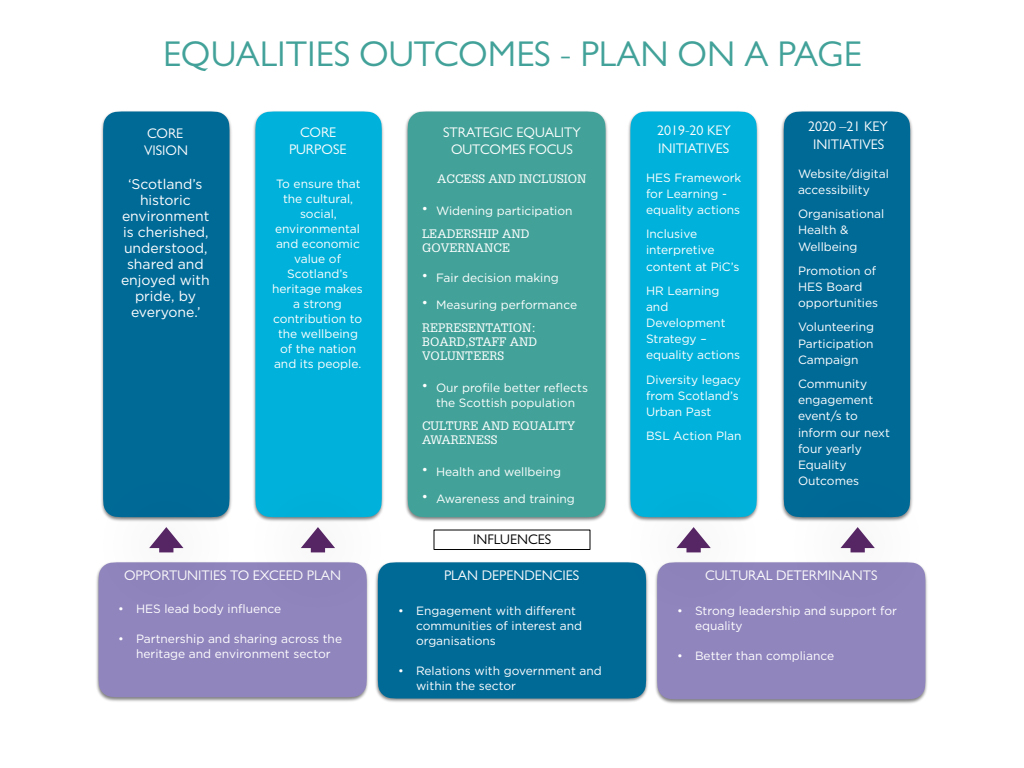
<style>
.page{position:relative;width:1024px;height:768px;background:#fff}
.page>*{position:absolute;margin:0;border:0;box-sizing:border-box;transform-origin:0 0}
.t1{font:36px "Gill Sans MT Std";color:#42a299}
.t2{font:14px/17px "Gill Sans MT Std";color:#fff;text-align:center}
.t3{font:14px/16px "Gotham";color:#fff;text-align:center}
.t4{font:14px "Gill Sans MT Std";color:#000}
.t5{font:12px/15px "Gotham";color:#fff}
.t6{font:12px/14px "Glypha LT Std";color:#fff}
</style>
<div class="page">
<img style="left:253px;top:122px;width:131px;height:338px">
<div style="left:255px;top:111px;width:127px;height:349px;background:#00b2db"></div>
<img style="left:101px;top:122px;width:131px;height:338px">
<div style="left:103px;top:111px;width:127px;height:349px;background:#006a97"></div>
<img style="left:628px;top:122px;width:131px;height:338px">
<div style="left:630px;top:111px;width:127px;height:349px;background:#00b2db"></div>
<img style="left:781px;top:119px;width:132px;height:341px">
<div style="left:784px;top:111px;width:126px;height:349px;background:#006a97"></div>
<div style="left:794px;top:118px;width:108px;height:393px;background:#006a97"></div>
<img style="left:405px;top:119px;width:203px;height:402px">
<div style="left:408px;top:111px;width:198px;height:406px;background:#42a299"></div>
<img style="left:96px;top:623px;width:272px;height:79px">
<div style="left:99px;top:623px;width:268px;height:74px;background:#9185be"></div>
<img style="left:375px;top:623px;width:273px;height:79px">
<div style="left:378px;top:562px;width:268px;height:137px;background:#006a97"></div>
<img style="left:655px;top:623px;width:272px;height:81px">
<div style="left:657px;top:623px;width:268px;height:76px;background:#9185be"></div>
<img style="left:96px;top:460px;width:136px;height:163px">
<svg style="left:149px;top:527px;width:34px;height:25px"></svg>
<img style="left:232px;top:460px;width:172px;height:163px">
<svg style="left:301px;top:527px;width:34px;height:25px"></svg>
<img style="left:607px;top:460px;width:165px;height:163px">
<svg style="left:676px;top:527px;width:35px;height:25px"></svg>
<img style="left:772px;top:460px;width:155px;height:163px">
<svg style="left:841px;top:527px;width:34px;height:25px"></svg>
<div style="left:434px;top:530px;width:156px;height:20px;border:1px solid #000"></div>
<h1 class="t1" style="left:163px;top:41px;width:700px">EQUALITIES OUTCOMES - PLAN ON A PAGE</h1>
<p class="t2" style="left:144px;top:127px;width:46px;text-align:left">CORE<br>VISION</p>
<p class="t3" style="left:121px;top:176px;width:90px">‘Scotland’s historic environment is cherished, understood, shared and enjoyed with pride, by everyone.’</p>
<p class="t2" style="left:289px;top:126px;width:59px">CORE<br>PURPOSE</p>
<p class="t5" style="left:272px;top:176px;width:92px;text-align:center">To ensure that the cultural, social, environmental and economic value of<br>Scotland’s heritage makes a strong contribution to the wellbeing of the nation and its people.</p>
<p class="t2" style="left:124px;top:569px;width:219px">OPPORTUNITIES TO EXCEED PLAN</p>
<p class="t5" style="left:118px;top:601px;width:165px">• HES lead body influence</p>
<p class="t5" style="left:118px;top:631px;width:226px;text-align:center">• Partnership and sharing across the heritage and environment sector</p>
<p class="t2" style="left:443px;top:126px;width:139px">STRATEGIC EQUALITY<br>OUTCOMES FOCUS</p>
<p class="t6" style="left:437px;top:173px;width:151px">ACCESS AND INCLUSION</p>
<p class="t5" style="left:422px;top:203px;width:152px">• Widening participation</p>
<p class="t6" style="left:422px;top:228px;width:109px">LEADERSHIP AND<br>GOVERNANCE</p>
<p class="t5" style="left:422px;top:270px;width:138px">• Fair decision making</p>
<p class="t5" style="left:422px;top:297px;width:157px">• Measuring performance</p>
<p class="t6" style="left:422px;top:322px;width:117px;text-align:justify">REPRESENTATION:<br>BOARD,STAFF AND VOLUNTEERS</p>
<p class="t5" style="left:422px;top:380px;width:168px;text-align:center">• Our profile better reflects the Scottish population</p>
<p class="t6" style="left:422px;top:420px;width:155px">CULTURE AND EQUALITY<br>AWARENESS</p>
<p class="t5" style="left:422px;top:464px;width:141px">• Health and wellbeing</p>
<p class="t5" style="left:422px;top:491px;width:154px">• Awareness and training</p>
<p class="t4" style="left:473px;top:534px;width:80px">INFLUENCES</p>
<p class="t2" style="left:444px;top:569px;width:137px">PLAN DEPENDENCIES</p>
<p class="t5" style="left:416px;top:603px;width:168px;text-indent:-18px">• Engagement with different communities of interest and organisations</p>
<p class="t5" style="left:416px;top:663px;width:187px;text-indent:-18px">• Relations with government and within the sector</p>
<p class="t2" style="left:657px;top:123px;width:75px;line-height:18px;text-align:left">2019-20 KEY<br>INITIATIVES</p>
<p class="t5" style="left:646px;top:170px;width:97px;line-height:16px">HES Framework for Learning - equality actions</p>
<p class="t5" style="left:646px;top:225px;width:95px;line-height:16.5px">Inclusive interpretive content at PiC’s</p>
<p class="t5" style="left:646px;top:283px;width:96px;line-height:16px">HR Learning and<br>Development<br>Strategy – equality actions</p>
<p class="t5" style="left:646px;top:372px;width:96px;line-height:16px">Diversity legacy from Scotland’s<br>Urban Past</p>
<p class="t5" style="left:646px;top:428px;width:97px">BSL Action Plan</p>
<p class="t2" style="left:808px;top:119px;width:81px;line-height:18px">2020 –21 KEY<br>INITIATIVES</p>
<p class="t5" style="left:798px;top:166px;width:92px;line-height:16px">Website/digital accessibility</p>
<p class="t5" style="left:798px;top:205px;width:88px;line-height:16.5px">Organisational<br>Health &amp;<br>Wellbeing</p>
<p class="t5" style="left:798px;top:263px;width:82px;line-height:16px">Promotion of<br>HES Board opportunities</p>
<p class="t5" style="left:798px;top:318px;width:78px;line-height:16.5px;text-align:justify">Volunteering Participation Campaign</p>
<p class="t5" style="left:798px;top:376px;width:93px;line-height:16.2px">Community engagement event/s to inform our next four yearly<br>Equality<br>Outcomes</p>
<p class="t2" style="left:705px;top:569px;width:174px">CULTURAL DETERMINANTS</p>
<p class="t5" style="left:695px;top:603px;width:204px;text-indent:-18px">• Strong leadership and support for equality</p>
<p class="t5" style="left:677px;top:648px;width:159px">• Better than compliance</p>
</div>
